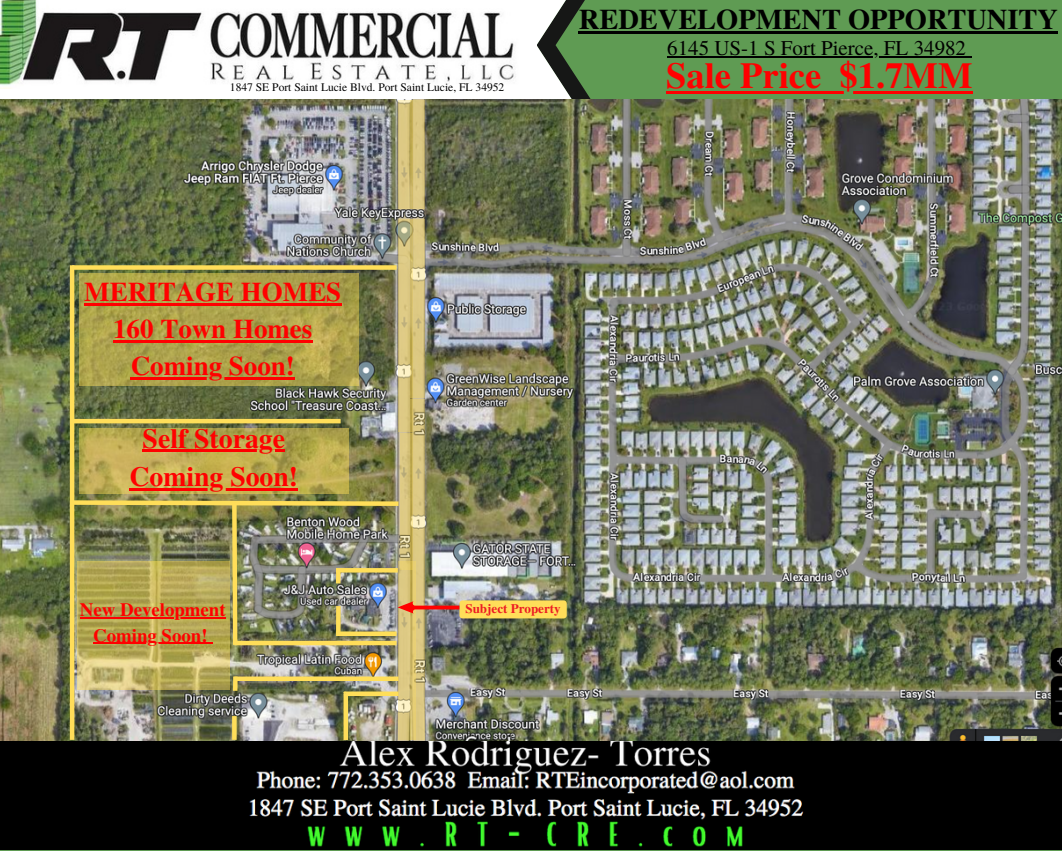
<style>
.page{position:relative;width:1062px;height:851px;background:#fff}
.page>*{position:absolute;margin:0;border:0;box-sizing:border-box;transform-origin:0 0}
.t1{font:700 36.45px "Te X Gyre Termes";color:#f00}
.t2{font:700 28.5px "Te X Gyre Termes";color:#000}
.t3{font:700 27.75px "Te X Gyre Termes";color:#f00}
.t4{font:700 27px "Te X Gyre Termes";color:#f00}
.t5{font:21px "Te X Gyre Termes";color:#000}
.t6{font:700 18.9px "Te X Gyre Termes";color:#f00}
.t7{font:700 13.05px "Te X Gyre Termes";color:#ed1c24}
.t8{font:11.55px "Te X Gyre Termes";color:#000}
</style>
<div class="page">
<div style="left:552px;top:0;width:509px;height:103px;background:#5f9b53"></div>
<svg style="left:572px;top:0;width:19px;height:99px"></svg>
<svg style="left:0;top:0;width:572px;height:99px"></svg>
<img style="left:0;top:0;width:536px;height:88px">
<img style="left:0;top:740px;width:1061px;height:109px">
<img style="left:0;top:99px;width:1061px;height:641px">
<svg style="left:415px;top:716px;width:9px;height:23px"></svg>
<svg style="left:413px;top:219px;width:11px;height:98px"></svg>
<div style="left:410px;top:100px;width:14px;height:108px;background:#dcc983"></div>
<svg style="left:398px;top:100px;width:15px;height:108px;background:#d3bf78"></svg>
<svg style="left:398px;top:219px;width:15px;height:98px"></svg>
<svg style="left:399px;top:716px;width:16px;height:23px"></svg>
<div style="left:72px;top:265px;width:325px;height:5px;background:#ffde59"></div>
<hr style="left:70px;top:265px;width:4px;height:474px;background:#ffde59">
<div style="left:232px;top:716px;width:5px;height:23px;background:#ffde59"></div>
<svg style="left:79px;top:273px;width:280px;height:44px;background:#aca24b"></svg>
<hr style="left:667px;top:56px;width:299px;height:1px;background:#000">
<hr style="left:579px;top:32px;width:479px;height:2px;background:#000">
<hr style="left:666px;top:91px;width:155px;height:2px;background:#f00">
<svg style="left:821px;top:91px;width:19px;height:2px"></svg>
<hr style="left:840px;top:91px;width:132px;height:2px;background:#f00">
<hr style="left:84px;top:303px;width:257px;height:3px;background:#f00">
<hr style="left:344px;top:693px;width:4px;height:47px;background:#ffde59">
<img style="left:0;top:317px;width:910px;height:399px">
<p class="t8" style="left:230px;top:78px;width:276px">1847 SE Port Saint Lucie Blvd. Port Saint Lucie, FL 34952</p>
<p class="t2" style="left:579px;top:-3px;width:481px">REDEVELOPMENT OPPORTUNITY</p>
<p class="t1" style="left:666px;top:47px;width:308px">Sale Price $1.7MM</p>
<p class="t5" style="left:667px;top:33px;width:300px">6145 US-1 S Fort Pierce, FL 34982</p>
<p class="t4" style="left:84px;top:271px;width:259px">MERITAGE HOMES</p>
<p class="t4" style="left:113px;top:308px;width:201px">160 Town Homes</p>
<p class="t4" style="left:131px;top:345px;width:166px">Coming Soon!</p>
<p class="t3" style="left:143px;top:416px;width:144px">Self Storage</p>
<p class="t3" style="left:130px;top:455px;width:170px">Coming Soon!</p>
<p class="t6" style="left:80px;top:595px;width:147px">New Development</p>
<p class="t6" style="left:93px;top:620px;width:116px">Coming Soon!</p>
<p class="t7" style="left:465px;top:598px;width:97px">Subject Property</p>
</div>
